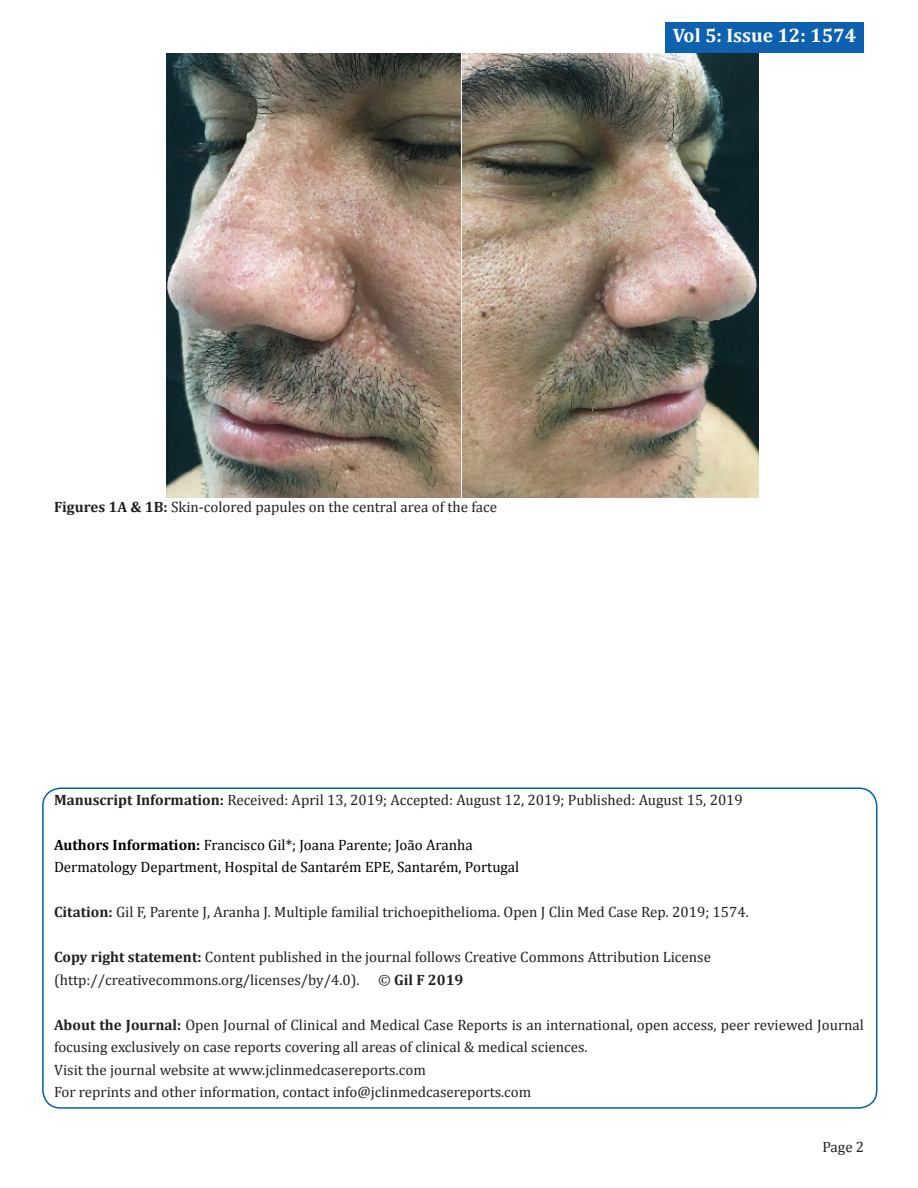
<style>
.page{position:relative;width:918px;height:1188px;background:#fff}
.page>*{position:absolute;margin:0;border:0;box-sizing:border-box;transform-origin:0 0}
.t1{font:700 19.5px "Cambria";color:#fff}
.t2{font:15px/22.5px "Cambria";color:#231f20}
.t3{font:15px "Cambria";color:#000}
.s1{font-weight:700}
</style>
<div class="page">
<div style="left:666px;top:22px;width:198px;height:30px;background:#0d61af"></div>
<img style="left:167px;top:54px;width:592px;height:444px">
<div style="left:42px;top:788px;width:836px;height:321px;border:2px solid #0061af;border-radius:18px"></div>
<p class="t1" style="left:673px;top:22px;width:185px">Vol 5: Issue 12: 1574</p>
<p class="t2" style="left:54px;top:496px;width:445px"><span class="s1">Figures 1A &amp; 1B:</span> Skin-colored papules on the central area of the face</p>
<p class="t2" style="left:54px;top:789px;width:690px"><span class="s1">Manuscript Information:</span> Received: April 13, 2019; Accepted: August 12, 2019; Published: August 15, 2019</p>
<p class="t3" style="left:54px;top:836px;width:420px"><span class="s1">Authors Information:</span> Francisco Gil*; Joana Parente; João Aranha</p>
<p class="t3" style="left:54px;top:859px;width:467px">Dermatology Department, Hospital de Santarém EPE, Santarém, Portugal</p>
<p class="t2" style="left:54px;top:901px;width:696px"><span class="s1">Citation:</span> Gil F, Parente J, Aranha J. Multiple familial trichoepithelioma. Open J Clin Med Case Rep. 2019; 1574.</p>
<p class="t2" style="left:54px;top:946px;width:659px"><span class="s1">Copy right statement:</span> Content published in the journal follows Creative Commons Attribution License</p>
<p class="t2" style="left:54px;top:969px;width:411px">(http://creativecommons.org/licenses/by/4.0). © <span class="s1">Gil F 2019</span></p>
<p class="t2" style="left:54px;top:1014px;width:812px"><span class="s1">About the Journal:</span> Open Journal of Clinical and Medical Case Reports is an international, open access, peer reviewed Journal focusing exclusively on case reports covering all areas of clinical &amp; medical sciences.</p>
<p class="t2" style="left:54px;top:1059px;width:373px">Visit the journal website at www.jclinmedcasereports.com</p>
<p class="t2" style="left:54px;top:1081px;width:479px">For reprints and other information, contact info@jclinmedcasereports.com</p>
<p class="t2" style="left:822px;top:1135px;width:43px">Page 2</p>
</div>
